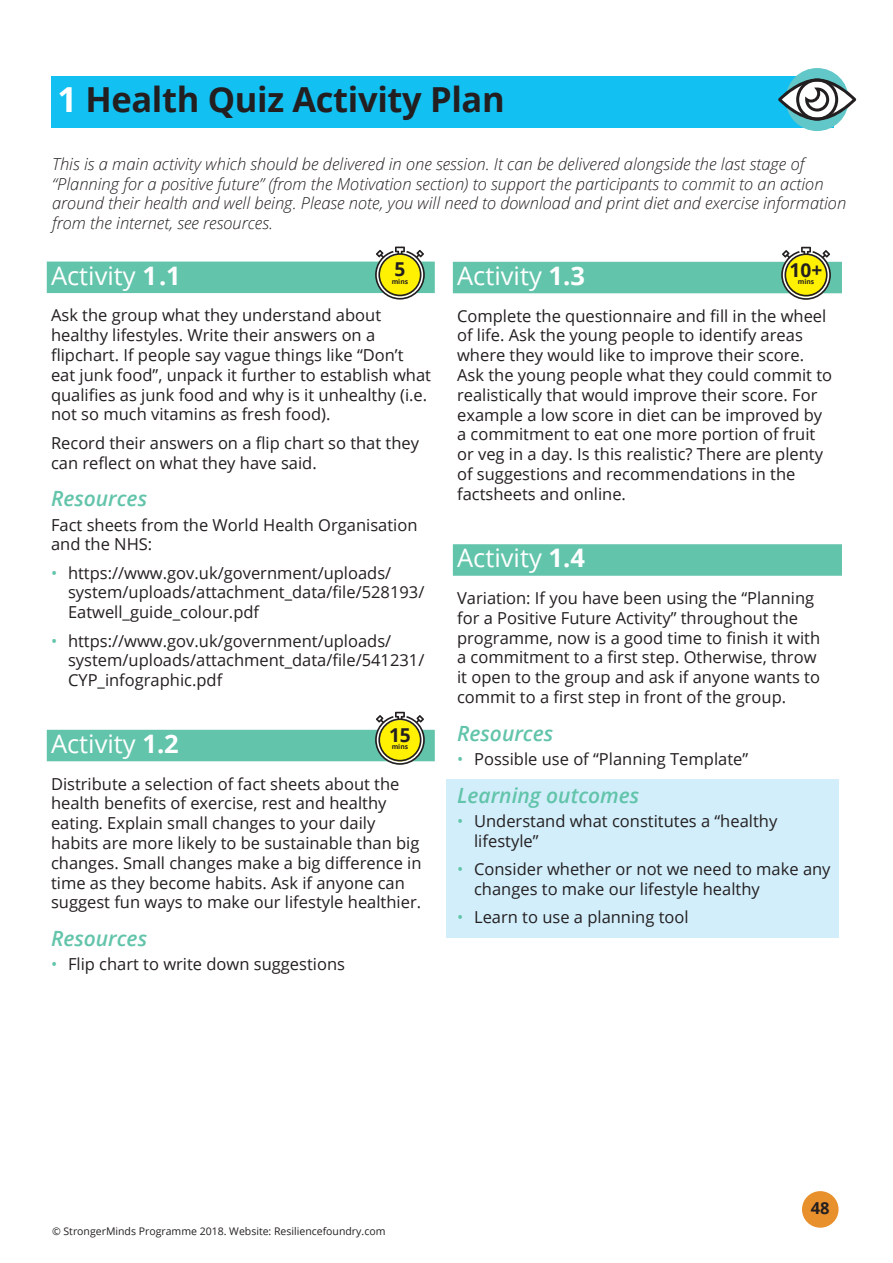
<style>
.page{position:relative;width:893px;height:1263px;background:#fff}
.page>*{position:absolute;margin:0;border:0;box-sizing:border-box;transform-origin:0 0}
.t1{font:700 34.5px "Open Sans";letter-spacing:-.01em;color:#231f20}
.t2{font:25.5px "Open Sans";color:#fff}
.t3{font:italic 600 21px "Open Sans";color:#62c4aa}
.t4{font:700 19.2px "Open Sans";color:#231f20}
.t5{font:16.5px/19.8px "Open Sans";color:#231f20}
.t6{font:italic 300 16.5px/19.8px "Open Sans";color:#231f20}
.t7{font:700 16.5px "Open Sans";color:#231f20}
.t8{font:10.5px "Open Sans";color:#231f20}
.t9{font:700 6.75px "Open Sans";color:#231f20}
.s1{color:#fff}
.s2{font-weight:700}
.s3{color:#62c4aa}
</style>
<div class="page">
<div style="left:51px;top:76px;width:782px;height:51px;background:#12c0f2"></div>
<div style="left:802px;top:1191px;width:36px;height:37px;background:#e8902c;border-radius:50%"></div>
<div style="left:446px;top:779px;width:392px;height:159px;background:#d2eefb"></div>
<div style="left:47px;top:262px;width:388px;height:31px;background:#62c4aa"></div>
<div style="left:47px;top:730px;width:388px;height:31px;background:#62c4aa"></div>
<svg style="left:375px;top:246px;width:50px;height:54px"></svg>
<svg style="left:375px;top:711px;width:50px;height:54px"></svg>
<div style="left:453px;top:262px;width:389px;height:31px;background:#62c4aa"></div>
<div style="left:453px;top:544px;width:389px;height:32px;background:#62c4aa"></div>
<svg style="left:781px;top:246px;width:50px;height:54px"></svg>
<div style="left:786px;top:68px;width:63px;height:63px;background:#62c7c9;border-radius:50%"></div>
<svg style="left:778px;top:79px;width:78px;height:42px"></svg>
<h1 class="t1" style="left:57px;top:75px;width:449px"><span class="s1">1</span> Health Quiz Activity Plan</h1>
<p class="t6" style="left:52px;top:153px;width:796px">This is a main activity which should be delivered in one session. It can be delivered alongside the last stage of “Planning for a positive future” (from the Motivation section) to support the participants to commit to an action around their health and well being. Please note, you will need to download and print diet and exercise information from the internet, see resources.</p>
<h2 class="t2" style="left:51px;top:258px;width:131px">Activity <span class="s2">1.1</span></h2>
<p class="t4" style="left:394px;top:256px;width:12px">5</p>
<p class="t9" style="left:392px;top:277px;width:18px">mins</p>
<p class="t5" style="left:51px;top:305px;width:381px">Ask the group what they understand about healthy lifestyles. Write their answers on a flipchart. If people say vague things like “Don’t eat junk food”, unpack it further to establish what qualifies as junk food and why is it unhealthy (i.e. not so much vitamins as fresh food).</p>
<p class="t5" style="left:51px;top:432px;width:370px">Record their answers on a flip chart so that they can reflect on what they have said.</p>
<p class="t3" style="left:51px;top:484px;width:98px">Resources</p>
<p class="t5" style="left:51px;top:514px;width:368px">Fact sheets from the World Health Organisation and the NHS:</p>
<p class="t5" style="left:68px;top:562px;width:358px;text-indent:-17px"><span class="s3">•</span> https://www.gov.uk/government/uploads/ system/uploads/attachment_data/file/528193/<br>Eatwell_guide_colour.pdf</p>
<p class="t5" style="left:68px;top:630px;width:358px;text-indent:-17px"><span class="s3">•</span> https://www.gov.uk/government/uploads/ system/uploads/attachment_data/file/541231/<br>CYP_infographic.pdf</p>
<h2 class="t2" style="left:51px;top:726px;width:129px">Activity <span class="s2">1.2</span></h2>
<p class="t4" style="left:389px;top:721px;width:23px">15</p>
<p class="t9" style="left:392px;top:742px;width:18px">mins</p>
<p class="t5" style="left:51px;top:773px;width:372px">Distribute a selection of fact sheets about the health benefits of exercise, rest and healthy eating. Explain small changes to your daily habits are more likely to be sustainable than big changes. Small changes make a big difference in time as they become habits. Ask if anyone can suggest fun ways to make our lifestyle healthier.</p>
<p class="t3" style="left:51px;top:924px;width:98px">Resources</p>
<p class="t5" style="left:51px;top:954px;width:295px"><span class="s3">•</span> Flip chart to write down suggestions</p>
<h2 class="t2" style="left:457px;top:258px;width:129px">Activity <span class="s2">1.3</span></h2>
<p class="t4" style="left:790px;top:256px;width:34px">10+</p>
<p class="t9" style="left:798px;top:277px;width:18px">mins</p>
<p class="t5" style="left:457px;top:305px;width:377px">Complete the questionnaire and fill in the wheel of life. Ask the young people to identify areas where they would like to improve their score.<br>Ask the young people what they could commit to realistically that would improve their score. For example a low score in diet can be improved by a commitment to eat one more portion of fruit or veg in a day. Is this realistic? There are plenty of suggestions and recommendations in the factsheets and online.</p>
<h2 class="t2" style="left:457px;top:540px;width:129px">Activity <span class="s2">1.4</span></h2>
<p class="t5" style="left:457px;top:588px;width:365px">Variation: If you have been using the “Planning for a Positive Future Activity” throughout the programme, now is a good time to finish it with a commitment to a first step. Otherwise, throw it open to the group and ask if anyone wants to commit to a first step in front of the group.</p>
<p class="t3" style="left:457px;top:719px;width:98px">Resources</p>
<p class="t5" style="left:457px;top:749px;width:293px"><span class="s3">•</span> Possible use of “Planning Template”</p>
<p class="t3" style="left:457px;top:781px;width:184px">Learning outcomes</p>
<p class="t5" style="left:474px;top:811px;width:305px;text-indent:-17px"><span class="s3">•</span> Understand what constitutes a “healthy lifestyle”</p>
<p class="t5" style="left:474px;top:859px;width:358px;text-indent:-17px"><span class="s3">•</span> Consider whether or not we need to make any changes to make our lifestyle healthy</p>
<p class="t5" style="left:457px;top:907px;width:233px"><span class="s3">•</span> Learn to use a planning tool</p>
<p class="t8" style="left:52px;top:1224px;width:335px">© StrongerMinds Programme 2018. Website: Resiliencefoundry.com</p>
<p class="t7" style="left:811px;top:1197px;width:20px">48</p>
</div>
